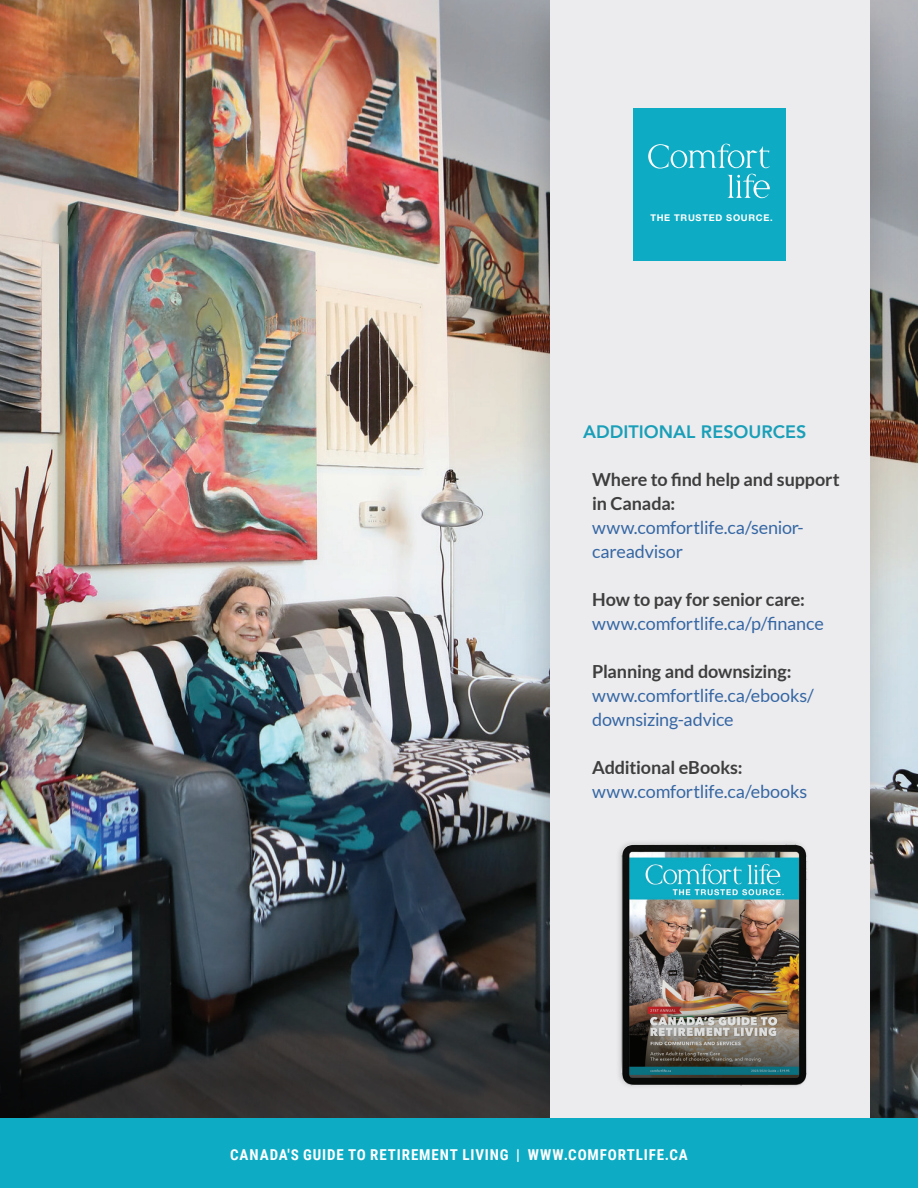
<style>
.page{position:relative;width:918px;height:1188px;background:#fff}
.page>*{position:absolute;margin:0;border:0;box-sizing:border-box;transform-origin:0 0}
.t1{font:18px/24px "Lato";letter-spacing:-.01em;color:#3667a4}
.t2{font:700 18px/24px "Lato";letter-spacing:-.005em;color:#3e3e3f}
.t3{font:800 18px "Avenir";color:#199fb8}
.t4{font:700 15px "Roboto Condensed";letter-spacing:.06em;color:#fff}
.t5{font:700 9.3px "Helvetica Neue LT Std";letter-spacing:.075em;color:#fff}
</style>
<div class="page">
<img style="left:0;top:0;width:512px;height:966px">
<svg style="left:0;top:966px;width:512px;height:152px;background:#2c2f31"></svg>
<div style="left:512px;top:0;width:395px;height:1188px;background:#231f20;opacity:.25"></div>
<div style="left:550px;top:0;width:319px;height:1188px;background:#ececee"></div>
<img style="left:619px;top:842px;width:189px;height:244px">
<div style="left:633px;top:108px;width:153px;height:152px;background:#0eacc4"></div>
<svg style="left:648px;top:144px;width:122px;height:54px"></svg>
<div style="left:0;top:1118px;width:918px;height:70px;background:#0eacc4"></div>
<p class="t5" style="left:650px;top:212px;width:124px">THE TRUSTED SOURCE.</p>
<p class="t3" style="left:583px;top:417px;width:225px">ADDITIONAL RESOURCES</p>
<p class="t2" style="left:592px;top:468px;width:249px">Where to find help and support in Canada:</p>
<p class="t1" style="left:592px;top:516px;width:213px">www.comfortlife.ca/senior&shy;careadvisor</p>
<p class="t2" style="left:592px;top:588px;width:214px">How to pay for senior care:</p>
<p class="t1" style="left:592px;top:612px;width:233px">www.comfortlife.ca/p/finance</p>
<p class="t2" style="left:592px;top:660px;width:201px">Planning and downsizing:</p>
<p class="t1" style="left:592px;top:684px;width:223px">www.comfortlife.ca/ebooks/ downsizing-advice</p>
<p class="t2" style="left:592px;top:756px;width:152px">Additional eBooks:</p>
<p class="t1" style="left:592px;top:780px;width:217px">www.comfortlife.ca/ebooks</p>
<p class="t4" style="left:230px;top:1144px;width:459px">CANADA'S GUIDE TO RETIREMENT LIVING | WWW.COMFORTLIFE.CA</p>
</div>
